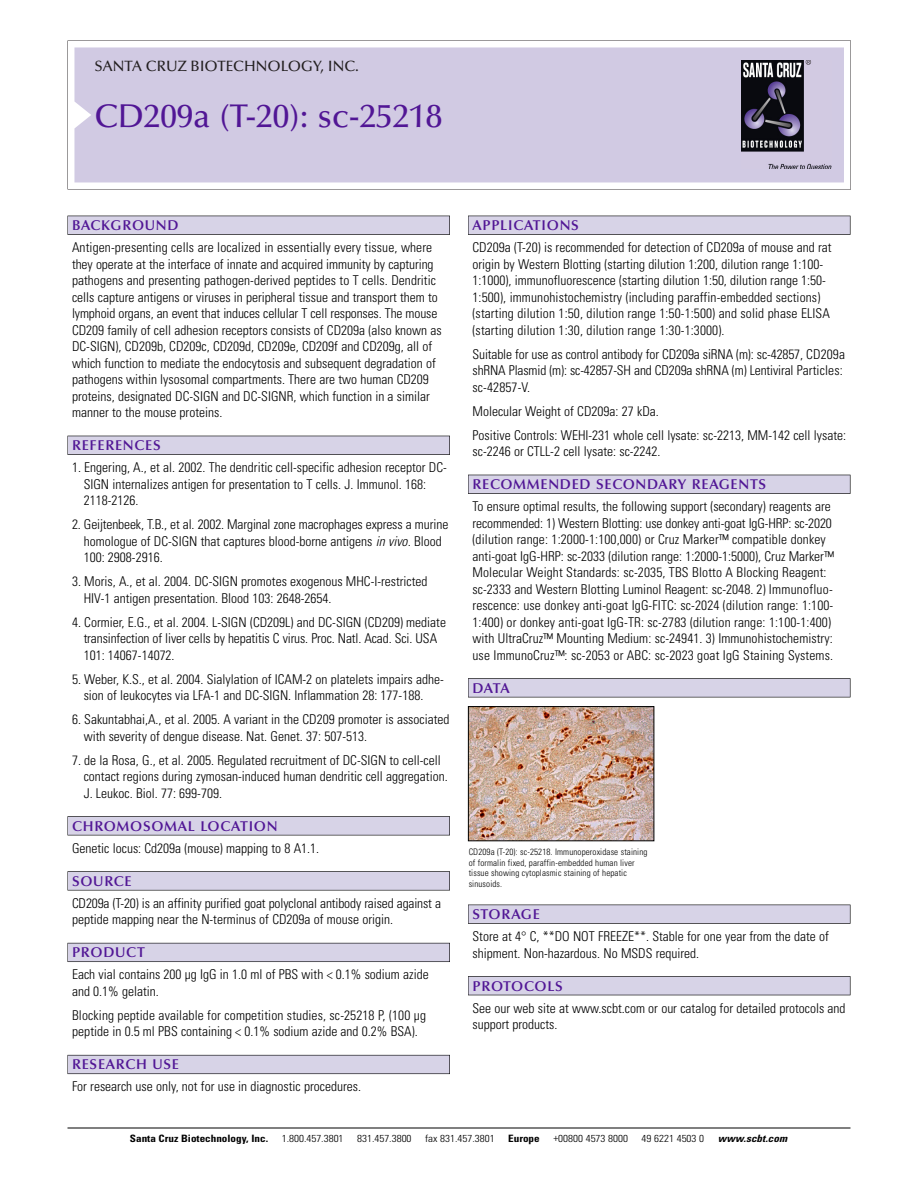
<style>
.page{position:relative;width:918px;height:1188px;background:#fff}
.page>*{position:absolute;margin:0;border:0;box-sizing:border-box;transform-origin:0 0}
.t1{font:500 33px "Optima";color:#511695}
.t2{font:500 15px "Optima";color:#231f20}
.t3{font:600 14.25px "Optima";letter-spacing:.05em;color:#511695}
.t4{font:300 condensed 13.5px/16.5px "Univers";color:#000}
.t5{font:300 condensed 10.2px "Univers";color:#000;scale:1.1 1}
.t6{font:700 condensed 10.2px "Univers";color:#000;scale:1.1 1}
.t7{font:italic 700 condensed 10.2px "Univers";letter-spacing:.005em;color:#000;scale:1.1 1}
.t8{font:300 condensed 9px/10.5px "Univers";letter-spacing:.015em;color:#000}
.s1{font-style:italic}
</style>
<div class="page">
<svg style="left:68px;top:40px;width:783px;height:149px"></svg>
<div style="left:74px;top:47px;width:770px;height:135px;background:#d1cae3"></div>
<img style="left:741px;top:60px;width:90px;height:108px">
<div style="left:68px;top:216px;width:382px;height:19px;background:#525155"></div>
<div style="left:68px;top:216px;width:381px;height:18px;background:#d7d3e7"></div>
<div style="left:68px;top:436px;width:382px;height:19px;background:#515055"></div>
<div style="left:68px;top:436px;width:381px;height:18px;background:#d7d3e7"></div>
<div style="left:68px;top:816px;width:382px;height:19px;background:#545357"></div>
<div style="left:68px;top:817px;width:381px;height:18px;background:#d7d3e7"></div>
<div style="left:68px;top:871px;width:382px;height:19px;background:#575759"></div>
<div style="left:68px;top:872px;width:381px;height:18px;background:#d7d3e7"></div>
<div style="left:68px;top:943px;width:382px;height:19px;background:#5b5a62"></div>
<div style="left:68px;top:943px;width:381px;height:18px;background:#d7d3e7"></div>
<div style="left:68px;top:1055px;width:382px;height:19px;background:#66646e"></div>
<div style="left:68px;top:1055px;width:381px;height:18px;background:#d7d3e7"></div>
<div style="left:468px;top:216px;width:382px;height:19px;background:#525155"></div>
<div style="left:468px;top:216px;width:382px;height:18px;background:#d7d3e7"></div>
<div style="left:468px;top:475px;width:382px;height:19px;background:#515055"></div>
<div style="left:468px;top:475px;width:382px;height:18px;background:#d7d3e7"></div>
<div style="left:468px;top:678px;width:382px;height:19px;background:#545357"></div>
<div style="left:468px;top:679px;width:382px;height:18px;background:#d7d3e7"></div>
<div style="left:468px;top:905px;width:382px;height:19px;background:#545356"></div>
<div style="left:468px;top:905px;width:382px;height:18px;background:#d7d3e7"></div>
<div style="left:468px;top:976px;width:382px;height:19px;background:#525156"></div>
<div style="left:468px;top:977px;width:382px;height:18px;background:#d7d3e7"></div>
<hr style="left:68px;top:1128px;width:782px;height:1px;background:#000">
<img style="left:470px;top:708px;width:182px;height:131px">
<div style="left:468px;top:706px;width:186px;height:135px;border:1px solid #000"></div>
<p class="t2" style="left:94px;top:61px;width:266px">SANTA CRUZ BIOTECHNOLOGY, INC.</p>
<h1 class="t1" style="left:94px;top:103px;width:349px">CD209a (T-20): sc-25218</h1>
<p class="t3" style="left:72px;top:219px;width:108px">BACKGROUND</p>
<p class="t4" style="left:72px;top:240px;width:371px">Antigen-presenting cells are localized in essentially every tissue, where they operate at the interface of innate and acquired immunity by capturing pathogens and presenting pathogen-derived peptides to T cells. Dendritic cells capture antigens or viruses in peripheral tissue and transport them to lymphoid organs, an event that induces cellular T cell responses. The mouse CD209 family of cell adhesion receptors consists of CD209a (also known as DC-SIGN), CD209b, CD209c, CD209d, CD209e, CD209f and CD209g, all of which function to mediate the endocytosis and subsequent degradation of pathogens within lysosomal compartments. There are two human CD209 proteins, designated DC-SIGN and DC-SIGNR, which function in a similar manner to the mouse proteins.</p>
<p class="t3" style="left:72px;top:440px;width:90px">REFERENCES</p>
<p class="t4" style="left:84px;top:460px;width:365px;text-indent:-12px">1. Engering, A., et al. 2002. The dendritic cell-specific adhesion receptor DC-<br>SIGN internalizes antigen for presentation to T cells. J. Immunol. 168:<br>2118-2126.</p>
<p class="t4" style="left:84px;top:517px;width:366px;text-indent:-12px">2. Geijtenbeek, T.B., et al. 2002. Marginal zone macrophages express a murine homologue of DC-SIGN that captures blood-borne antigens <span class="s1">in vivo.</span> Blood<br>100: 2908-2916.</p>
<p class="t4" style="left:84px;top:574px;width:345px;text-indent:-12px">3. Moris, A., et al. 2004. DC-SIGN promotes exogenous MHC-I-restricted<br>HIV-1 antigen presentation. Blood 103: 2648-2654.</p>
<p class="t4" style="left:84px;top:615px;width:364px;text-indent:-12px">4. Cormier, E.G., et al. 2004. L-SIGN (CD209L) and DC-SIGN (CD209) mediate transinfection of liver cells by hepatitis C virus. Proc. Natl. Acad. Sci. USA<br>101: 14067-14072.</p>
<p class="t4" style="left:84px;top:672px;width:362px;text-indent:-12px">5. Weber, K.S., et al. 2004. Sialylation of ICAM-2 on platelets impairs adhe&shy;sion of leukocytes via LFA-1 and DC-SIGN. Inflammation 28: 177-188.</p>
<p class="t4" style="left:84px;top:712px;width:367px;text-indent:-12px">6. Sakuntabhai,A., et al. 2005. A variant in the CD209 promoter is associated with severity of dengue disease. Nat. Genet. 37: 507-513.</p>
<p class="t4" style="left:84px;top:753px;width:365px;text-indent:-12px">7. de la Rosa, G., et al. 2005. Regulated recruitment of DC-SIGN to cell-cell contact regions during zymosan-induced human dendritic cell aggregation.<br>J. Leukoc. Biol. 77: 699-709.</p>
<p class="t3" style="left:72px;top:820px;width:207px">CHROMOSOMAL LOCATION</p>
<p class="t4" style="left:72px;top:841px;width:249px">Genetic locus: Cd209a (mouse) mapping to 8 A1.1.</p>
<p class="t3" style="left:72px;top:875px;width:61px">SOURCE</p>
<p class="t4" style="left:72px;top:896px;width:371px">CD209a (T-20) is an affinity purified goat polyclonal antibody raised against a peptide mapping near the N-terminus of CD209a of mouse origin.</p>
<p class="t3" style="left:72px;top:947px;width:74px">PRODUCT</p>
<p class="t4" style="left:72px;top:967px;width:358px">Each vial contains 200 µg IgG in 1.0 ml of PBS with &lt; 0.1% sodium azide and 0.1% gelatin.</p>
<p class="t4" style="left:72px;top:1008px;width:356px">Blocking peptide available for competition studies, sc-25218 P, (100 µg peptide in 0.5 ml PBS containing &lt; 0.1% sodium azide and 0.2% BSA).</p>
<p class="t3" style="left:72px;top:1059px;width:109px">RESEARCH USE</p>
<p class="t4" style="left:72px;top:1079px;width:290px">For research use only, not for use in diagnostic procedures.</p>
<p class="t3" style="left:473px;top:219px;width:108px">APPLICATIONS</p>
<p class="t4" style="left:473px;top:240px;width:360px">CD209a (T-20) is recommended for detection of CD209a of mouse and rat origin by Western Blotting (starting dilution 1:200, dilution range 1:100- 1:1000), immunofluorescence (starting dilution 1:50, dilution range 1:50- 1:500), immunohistochemistry (including paraffin-embedded sections) (starting dilution 1:50, dilution range 1:50-1:500) and solid phase ELISA (starting dilution 1:30, dilution range 1:30-1:3000).</p>
<p class="t4" style="left:473px;top:347px;width:374px">Suitable for use as control antibody for CD209a siRNA (m): sc-42857, CD209a shRNA Plasmid (m): sc-42857-SH and CD209a shRNA (m) Lentiviral Particles: sc-42857-V.</p>
<p class="t4" style="left:473px;top:400px;width:375px;line-height:24px">Molecular Weight of CD209a: 27 kDa.<br>Positive Controls: WEHI-231 whole cell lysate: sc-2213, MM-142 cell lysate:</p>
<p class="t4" style="left:473px;top:444px;width:190px">sc-2246 or CTLL-2 cell lysate: sc-2242.</p>
<p class="t3" style="left:473px;top:479px;width:295px">RECOMMENDED SECONDARY REAGENTS</p>
<p class="t4" style="left:473px;top:499px;width:363px">To ensure optimal results, the following support (secondary) reagents are recommended: 1) Western Blotting: use donkey anti-goat IgG-HRP: sc-2020 (dilution range: 1:2000-1:100,000) or Cruz Marker™ compatible donkey anti-goat IgG-HRP: sc-2033 (dilution range: 1:2000-1:5000), Cruz Marker™ Molecular Weight Standards: sc-2035, TBS Blotto A Blocking Reagent: sc-2333 and Western Blotting Luminol Reagent: sc-2048. 2) Immunofluo&shy;rescence: use donkey anti-goat IgG-FITC: sc-2024 (dilution range: 1:100- 1:400) or donkey anti-goat IgG-TR: sc-2783 (dilution range: 1:100-1:400) with UltraCruz™ Mounting Medium: sc-24941. 3) Immunohistochemistry: use ImmunoCruz™: sc-2053 or ABC: sc-2023 goat IgG Staining Systems.</p>
<p class="t3" style="left:473px;top:682px;width:39px">DATA</p>
<p class="t8" style="left:469px;top:848px;width:180px">CD209a (T-20): sc-25218. Immunoperoxidase staining of formalin fixed, paraffin-embedded human liver tissue showing cytoplasmic staining of hepatic sinusoids.</p>
<p class="t3" style="left:473px;top:908px;width:69px">STORAGE</p>
<p class="t4" style="left:473px;top:929px;width:358px">Store at 4° C, **DO NOT FREEZE**. Stable for one year from the date of shipment. Non-hazardous. No MSDS required.</p>
<p class="t3" style="left:473px;top:980px;width:92px">PROTOCOLS</p>
<p class="t4" style="left:473px;top:1001px;width:375px">See our web site at www.scbt.com or our catalog for detailed protocols and support products.</p>
<p class="t6" style="left:130px;top:1135px;width:127px">Santa Cruz Biotechnology, Inc.</p>
<p class="t5" style="left:282px;top:1135px;width:58px">1.800.457.3801</p>
<p class="t5" style="left:357px;top:1135px;width:51px">831.457.3800</p>
<p class="t5" style="left:425px;top:1135px;width:65px">fax 831.457.3801</p>
<p class="t6" style="left:508px;top:1135px;width:30px">Europe</p>
<p class="t5" style="left:553px;top:1135px;width:69px">+00800 4573 8000</p>
<p class="t5" style="left:642px;top:1135px;width:58px">49 6221 4503 0</p>
<p class="t7" style="left:718px;top:1135px;width:64px">www.scbt.com</p>
</div>
